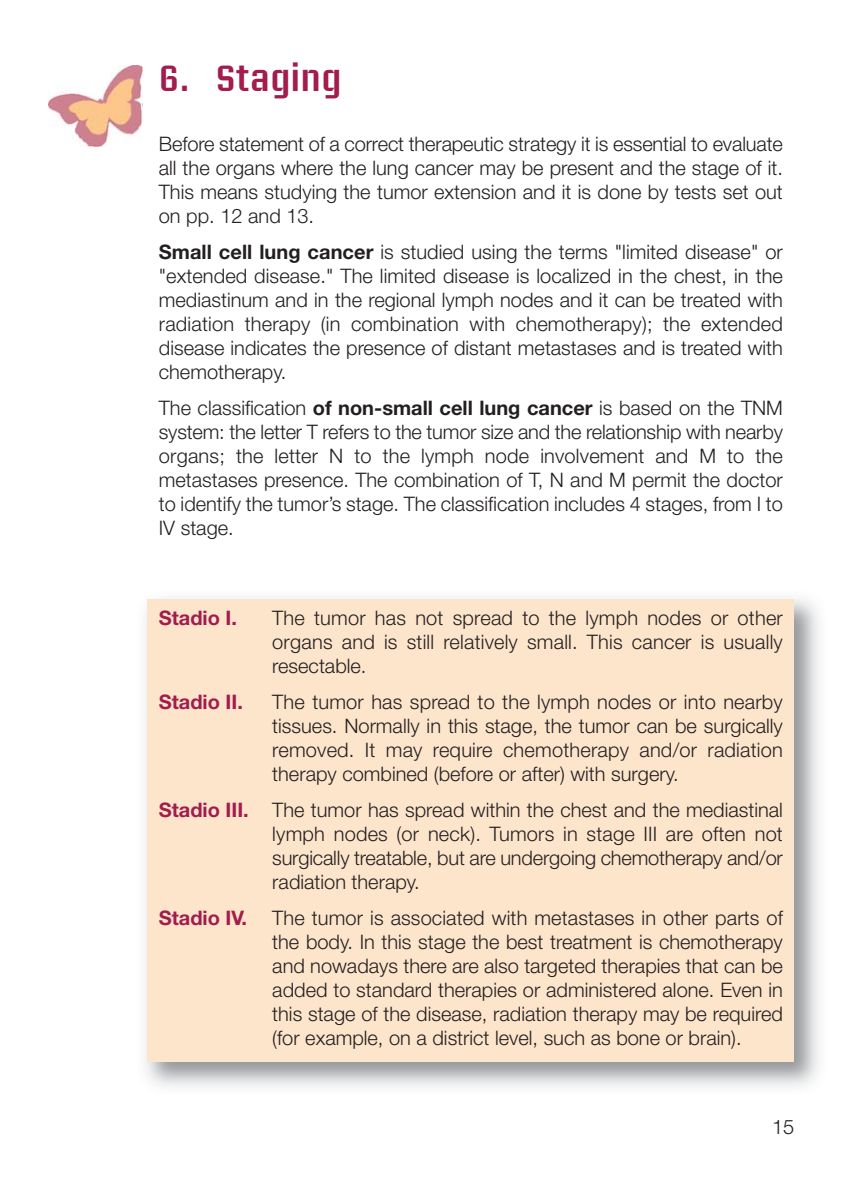
<style>
.page{position:relative;width:851px;height:1191px;background:#fff}
.page>*{position:absolute;margin:0;border:0;box-sizing:border-box;transform-origin:0 0}
.t1{font:600 36px "Briem Akademi Std";color:#a21c4e}
.t2{font:300 20px/24px "Helvetica Neue LT Std";color:#231f20;text-align:justify}
.t3{font:700 20px "Helvetica Neue LT Std";color:#a21c4e}
.s1{font-weight:700}
.s2{font-weight:700;color:#a21c4e}
</style>
<div class="page">
<div style="left:147px;top:600px;width:647px;height:462px;background:#fde5cc"></div>
<img style="left:49px;top:65px;width:93px;height:81px">
<h1 class="t1" style="left:159px;top:56px;width:184px">6. Staging</h1>
<p class="t2" style="left:159px;top:133px;width:625px">Before statement of a correct therapeutic strategy it is essential to evaluate all the organs where the lung cancer may be present and the stage of it.<br>This means studying the tumor extension and it is done by tests set out on pp. 12 and 13.</p>
<p class="t2" style="left:159px;top:241px;width:625px"><span class="s1">Small cell lung cancer</span> is studied using the terms "limited disease" or "extended disease." The limited disease is localized in the chest, in the mediastinum and in the regional lymph nodes and it can be treated with radiation therapy (in combination with chemotherapy); the extended disease indicates the presence of distant metastases and is treated with chemotherapy.</p>
<p class="t2" style="left:159px;top:397px;width:625px">The classification <span class="s1">of non-small cell lung cancer</span> is based on the TNM system: the letter T refers to the tumor size and the relationship with nearby organs; the letter N to the lymph node involvement and M to the metastases presence. The combination of T, N and M permit the doctor to identify the tumor’s stage. The classification includes 4 stages, from I to IV stage.</p>
<p class="t3" style="left:159px;top:610px;width:80px">Stadio I.</p>
<p class="t2" style="left:272px;top:607px;width:512px">The tumor has not spread to the lymph nodes or other organs and is still relatively small. This cancer is usually resectable.</p>
<p class="t3" style="left:159px;top:694px;width:86px">Stadio II.</p>
<p class="t2" style="left:272px;top:691px;width:512px">The tumor has spread to the lymph nodes or into nearby tissues. Normally in this stage, the tumor can be surgically removed. It may require chemotherapy and/or radiation therapy combined (before or after) with surgery.</p>
<p class="t2" style="left:272px;top:799px;width:512px;text-indent:-113px"><span class="s2">Stadio III.</span> The tumor has spread within the chest and the mediastinal lymph nodes (or neck). Tumors in stage III are often not surgically treatable, but are undergoing chemotherapy and/or radiation therapy.</p>
<p class="t3" style="left:159px;top:910px;width:90px">Stadio IV.</p>
<p class="t2" style="left:272px;top:907px;width:512px">The tumor is associated with metastases in other parts of the body. In this stage the best treatment is chemotherapy and nowadays there are also targeted therapies that can be added to standard therapies or administered alone. Even in this stage of the disease, radiation therapy may be required (for example, on a district level, such as bone or brain).</p>
<p class="t2" style="left:771px;top:1117px;width:24px">15</p>
</div>
